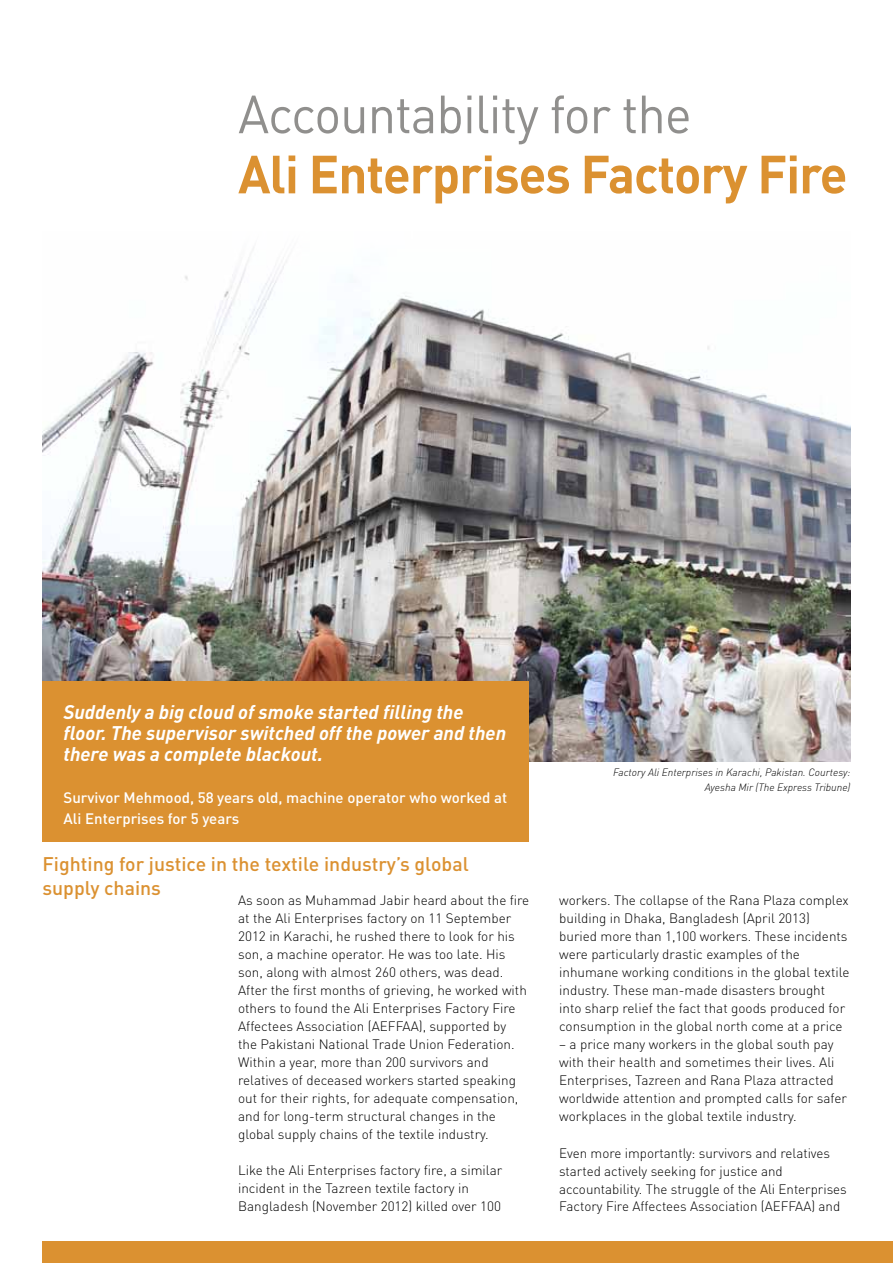
<style>
.page{position:relative;width:893px;height:1263px;background:#fff}
.page>*{position:absolute;margin:0;border:0;box-sizing:border-box;transform-origin:0 0}
.t1{font:700 52.8px "DINOT";letter-spacing:-.02em;color:#db9131;scale:.96 1}
.t2{font:52.8px "DINOT";letter-spacing:-.02em;color:#908f8d;scale:.96 1}
.t3{font:italic 700 19.5px/21px "DINOT";color:#fff}
.t4{font:500 19.5px/24px "DINOT";color:#db9131}
.t5{font:500 15px/21.6px "DINOT";color:#fff}
.t6{font:300 13.5px/18px "DINOT";color:#000}
.t7{font:italic 300 10.5px/15px "DINOT";color:#000;text-align:right}
</style>
<div class="page">
<img style="left:43px;top:259px;width:807px;height:502px">
<div style="left:43px;top:682px;width:486px;height:160px;background:#db9131"></div>
<div style="left:43px;top:1242px;width:850px;height:21px;background:#db9131"></div>
<h1 class="t2" style="left:238px;top:81px;width:474px">Accountability for the</h1>
<h1 class="t1" style="left:238px;top:140px;width:636px">Ali Enterprises Factory Fire</h1>
<h2 class="t3" style="left:64px;top:700px;width:444px">Suddenly a big cloud of smoke started filling the floor. The supervisor switched off the power and then there was a complete blackout.</h2>
<p class="t5" style="left:64px;top:786px;width:445px">Survivor Mehmood, 58 years old, machine operator who worked at<br>Ali Enterprises for 5 years</p>
<h2 class="t4" style="left:43px;top:852px;width:428px">Fighting for justice in the textile industry’s global supply chains</h2>
<p class="t6" style="left:238px;top:891px;width:293px">As soon as Muhammad Jabir heard about the fire at the Ali Enterprises factory on 11 September 2012 in Karachi, he rushed there to look for his son, a machine operator. He was too late. His son, along with almost 260 others, was dead.<br>After the first months of grieving, he worked with others to found the Ali Enterprises Factory Fire Affectees Association (AEFFAA), supported by<br>the Pakistani National Trade Union Federation.<br>Within a year, more than 200 survivors and relatives of deceased workers started speaking out for their rights, for adequate compensation, and for long-term structural changes in the global supply chains of the textile industry.</p>
<p class="t6" style="left:238px;top:1161px;width:266px">Like the Ali Enterprises factory fire, a similar incident in the Tazreen textile factory in<br>Bangladesh (November 2012) killed over 100</p>
<p class="t7" style="left:613px;top:764px;width:239px">Factory Ali Enterprises in Karachi, Pakistan. Courtesy:<br>Ayesha Mir (The Express Tribune)</p>
<p class="t6" style="left:559px;top:891px;width:292px">workers. The collapse of the Rana Plaza complex building in Dhaka, Bangladesh (April 2013) buried more than 1,100 workers. These incidents were particularly drastic examples of the inhumane working conditions in the global textile industry. These man-made disasters brought into sharp relief the fact that goods produced for consumption in the global north come at a price</p>
<p class="t6" style="left:559px;top:1035px;width:289px">– a price many workers in the global south pay with their health and sometimes their lives. Ali Enterprises, Tazreen and Rana Plaza attracted worldwide attention and prompted calls for safer workplaces in the global textile industry.</p>
<p class="t6" style="left:559px;top:1143px;width:289px">Even more importantly: survivors and relatives started actively seeking for justice and accountability. The struggle of the Ali Enterprises Factory Fire Affectees Association (AEFFAA) and</p>
</div>
